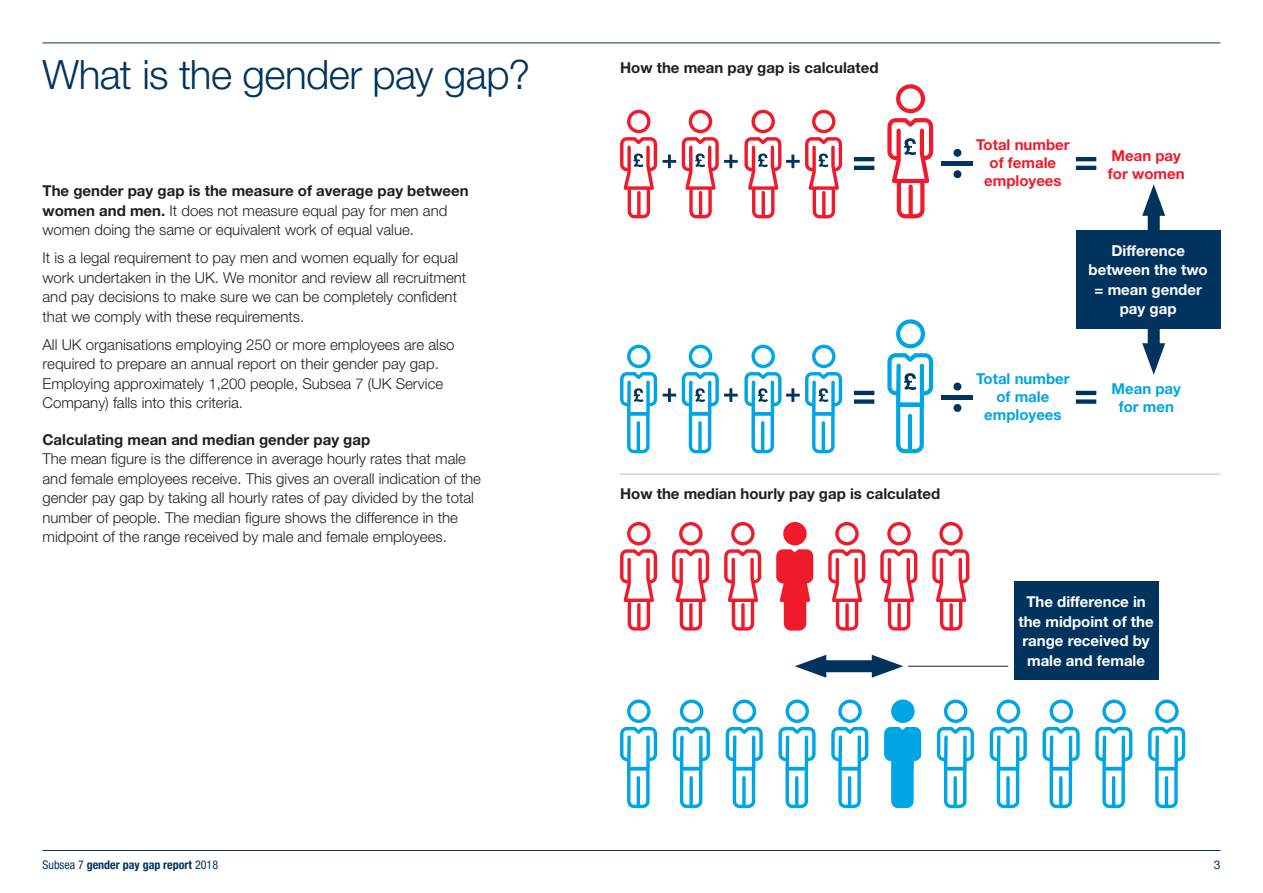
<style>
.page{position:relative;width:1263px;height:893px;background:#fff}
.page>*{position:absolute;margin:0;border:0;box-sizing:border-box;transform-origin:0 0}
.t1{font:300 40.5px "Helvetica Neue";letter-spacing:-.015em;color:#00345e}
.t2{font:300 15px/19.5px "Helvetica Neue";color:#231f20}
.t3{font:700 15px "Helvetica Neue";color:#231f20}
.t4{font:700 15px/19.5px "Helvetica Neue";color:#fff;text-align:center}
.t5{font:700 15px/18px "Helvetica Neue";color:#ee1b2c;text-align:center}
.t6{font:700 15px/18px "Helvetica Neue";color:#00a5e3;text-align:center}
.t7{font:700 condensed 12px "Helvetica Neue";color:#00345e}
.t8{font:12px "Helvetica Neue";color:#00345e}
.s1{font-weight:700}
.s2{font-family:"Helvetica Neue LT Std";font-weight:400}
</style>
<div class="page">
<hr style="left:43px;top:850px;width:1177px;height:1px;background:#00345e">
<div style="left:1148px;top:282px;width:12px;height:74px;background:#00345e"></div>
<svg style="left:1142px;top:343px;width:23px;height:32px"></svg>
<div style="left:1148px;top:203px;width:12px;height:74px;background:#00345e"></div>
<svg style="left:1142px;top:184px;width:23px;height:32px"></svg>
<hr style="left:43px;top:43px;width:1177px;height:1px;background:#00345e">
<svg style="left:620px;top:110px;width:37px;height:108px"></svg>
<svg style="left:620px;top:522px;width:37px;height:109px"></svg>
<div style="left:783px;top:522px;width:24px;height:23px;background:#ee1b2c;border-radius:50%"></div>
<svg style="left:776px;top:549px;width:37px;height:82px"></svg>
<svg style="left:672px;top:522px;width:37px;height:109px"></svg>
<svg style="left:828px;top:522px;width:37px;height:109px"></svg>
<svg style="left:724px;top:522px;width:37px;height:109px"></svg>
<svg style="left:880px;top:522px;width:37px;height:109px"></svg>
<svg style="left:932px;top:522px;width:37px;height:109px"></svg>
<svg style="left:887px;top:84px;width:46px;height:134px"></svg>
<svg style="left:663px;top:155px;width:13px;height:13px"></svg>
<svg style="left:682px;top:110px;width:56px;height:108px"></svg>
<svg style="left:744px;top:110px;width:98px;height:108px"></svg>
<hr style="left:1076px;top:157px;width:20px;height:4px;background:#00345e">
<hr style="left:1076px;top:166px;width:20px;height:4px;background:#00345e">
<hr style="left:854px;top:157px;width:20px;height:4px;background:#00345e">
<hr style="left:854px;top:166px;width:20px;height:4px;background:#00345e">
<div style="left:942px;top:161px;width:31px;height:5px;background:#00345e"></div>
<div style="left:953px;top:149px;width:8px;height:8px;background:#00345e;border-radius:50%"></div>
<div style="left:953px;top:170px;width:8px;height:8px;background:#00345e;border-radius:50%"></div>
<svg style="left:620px;top:345px;width:37px;height:108px"></svg>
<svg style="left:620px;top:699px;width:37px;height:109px"></svg>
<svg style="left:726px;top:699px;width:37px;height:109px"></svg>
<svg style="left:990px;top:699px;width:37px;height:109px"></svg>
<svg style="left:831px;top:699px;width:37px;height:109px"></svg>
<svg style="left:1095px;top:699px;width:37px;height:109px"></svg>
<svg style="left:673px;top:699px;width:37px;height:109px"></svg>
<svg style="left:937px;top:699px;width:37px;height:109px"></svg>
<svg style="left:778px;top:699px;width:37px;height:109px"></svg>
<svg style="left:1042px;top:699px;width:38px;height:109px"></svg>
<svg style="left:884px;top:727px;width:37px;height:81px"></svg>
<div style="left:891px;top:699px;width:24px;height:24px;background:#00a5e3;border-radius:50%"></div>
<svg style="left:1148px;top:699px;width:37px;height:109px"></svg>
<svg style="left:887px;top:319px;width:46px;height:134px"></svg>
<svg style="left:663px;top:388px;width:13px;height:14px"></svg>
<svg style="left:682px;top:345px;width:56px;height:108px"></svg>
<svg style="left:744px;top:345px;width:98px;height:108px"></svg>
<hr style="left:1076px;top:391px;width:20px;height:4px;background:#00345e">
<div style="left:1076px;top:399px;width:20px;height:5px;background:#00345e"></div>
<hr style="left:854px;top:391px;width:20px;height:4px;background:#00345e">
<div style="left:854px;top:399px;width:20px;height:5px;background:#00345e"></div>
<hr style="left:942px;top:395px;width:31px;height:4px;background:#00345e">
<div style="left:953px;top:383px;width:8px;height:8px;background:#00345e;border-radius:50%"></div>
<div style="left:953px;top:404px;width:8px;height:8px;background:#00345e;border-radius:50%"></div>
<div style="left:1076px;top:230px;width:144px;height:99px;background:#00345e"></div>
<div style="left:1014px;top:581px;width:144px;height:99px;background:#00345e"></div>
<hr style="left:620px;top:474px;width:600px;height:1px;background:#bcbdc0">
<div style="left:813px;top:660px;width:72px;height:12px;background:#00345e"></div>
<svg style="left:872px;top:655px;width:31px;height:23px"></svg>
<svg style="left:795px;top:655px;width:31px;height:23px"></svg>
<hr style="left:908px;top:666px;width:100px;height:1px;background:#231f20">
<h1 class="t1" style="left:43px;top:49px;width:489px">What is the gender pay gap?</h1>
<p class="t2" style="left:43px;top:181px;width:428px"><span class="s1">The gender pay gap is the measure of average pay between women and men.</span> It does not measure equal pay for men and women doing the same or equivalent work of equal value.</p>
<p class="t2" style="left:43px;top:248px;width:425px">It is a legal requirement to pay men and women equally for equal work undertaken in the UK. We monitor and review all recruitment and pay decisions to make sure we can be completely confident that we comply with these requirements.</p>
<p class="t2" style="left:43px;top:334px;width:414px">All UK organisations employing 250 or more employees are also required to prepare an annual report on their gender pay gap.<br>Employing approximately 1,200 people, Subsea 7 (UK Service Company) falls into this criteria.</p>
<p class="t3" style="left:43px;top:430px;width:329px">Calculating mean and median gender pay gap</p>
<p class="t2" style="left:43px;top:449px;width:440px">The mean figure is the difference in average hourly rates that male and female employees receive. This gives an overall indication of the gender pay gap by taking all hourly rates of pay divided by the total number of people. The median figure shows the difference in the midpoint of the range received by male and female employees.</p>
<p class="t3" style="left:620px;top:59px;width:260px">How the mean pay gap is calculated</p>
<p class="t3" style="left:620px;top:485px;width:322px">How the median hourly pay gap is calculated</p>
<p class="t5" style="left:976px;top:135px;width:95px">Total number of female employees</p>
<p class="t5" style="left:1108px;top:146px;width:78px;text-align:left">Mean pay for women</p>
<p class="t4" style="left:1088px;top:240px;width:121px">Difference between the two = mean gender pay gap</p>
<p class="t6" style="left:976px;top:369px;width:95px">Total number of male employees</p>
<p class="t6" style="left:1111px;top:380px;width:71px">Mean pay for men</p>
<p class="t4" style="left:1018px;top:592px;width:137px">The difference in the midpoint of the range received by male and female</p>
<p class="t7" style="left:43px;top:854px;width:177px"><span class="s2">Subsea 7</span> gender pay gap report <span class="s2">2018</span></p>
<p class="t8" style="left:1214px;top:856px;width:8px">3</p>
</div>
